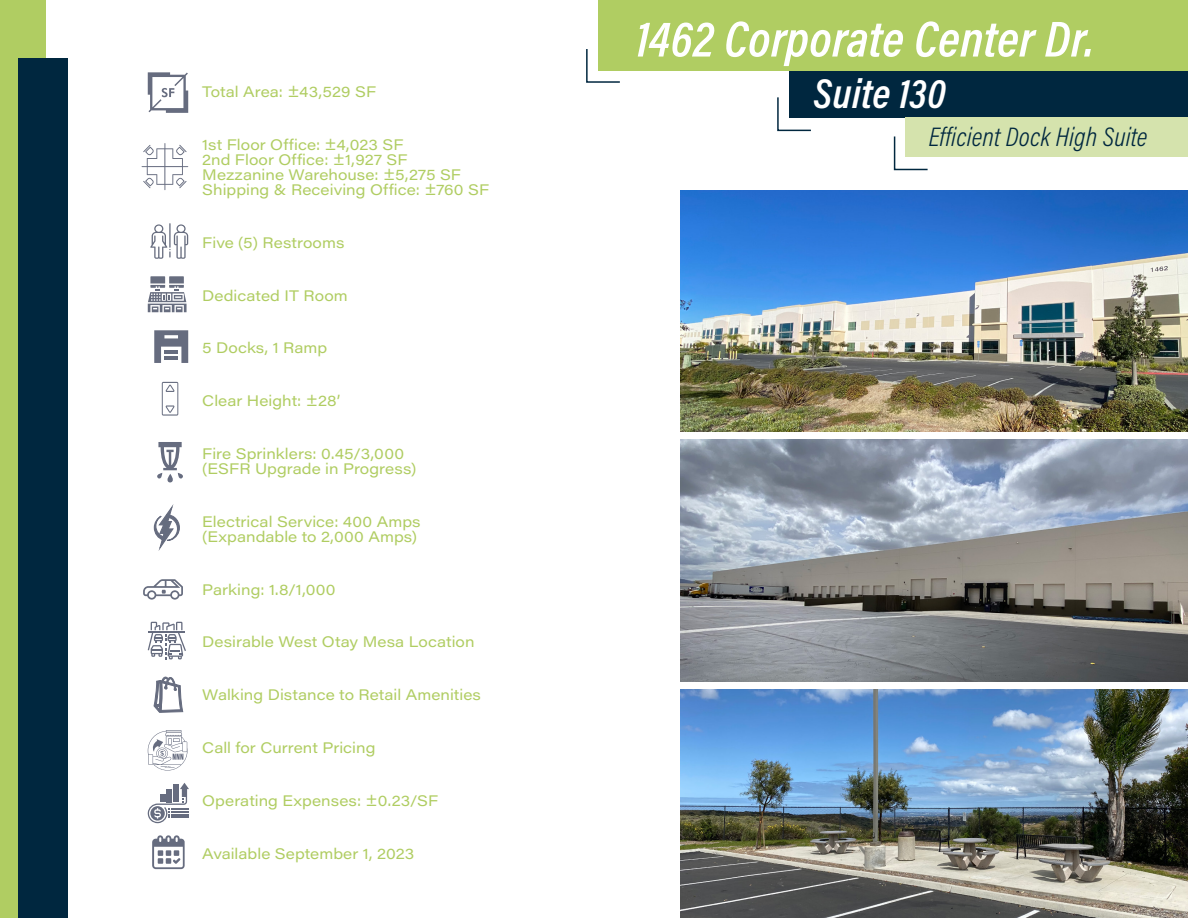
<style>
.page{position:relative;width:1188px;height:918px;background:#fff}
.page>*{position:absolute;margin:0;border:0;box-sizing:border-box;transform-origin:0 0}
.t1{font:italic 600 51px "Acumin Pro Cond";letter-spacing:.005em;color:#fff}
.t2{font:italic 600 42px "Acumin Pro Cond";letter-spacing:.01em;color:#fff}
.t3{font:italic 300 27px "Acumin Pro Cond";letter-spacing:.01em;color:#00273f}
.t4{font:15px/15px "Acumin Pro Wide";letter-spacing:.005em;color:#b0cd62}
</style>
<div class="page">
<div style="left:598px;top:0;width:590px;height:71px;background:#b0cd62"></div>
<svg style="left:586px;top:49px;width:34px;height:34px"></svg>
<div style="left:789px;top:71px;width:399px;height:46px;background:#00273f"></div>
<svg style="left:777px;top:97px;width:35px;height:35px"></svg>
<div style="left:906px;top:117px;width:282px;height:40px;background:#d5e3ad"></div>
<svg style="left:893px;top:135px;width:35px;height:36px"></svg>
<div style="left:0;top:0;width:45px;height:918px;background:#b0cd62"></div>
<div style="left:18px;top:58px;width:50px;height:860px;background:#00273f"></div>
<svg style="left:162px;top:382px;width:16px;height:34px"></svg>
<svg style="left:157px;top:442px;width:26px;height:41px"></svg>
<svg style="left:142px;top:143px;width:46px;height:47px"></svg>
<svg style="left:148px;top:72px;width:40px;height:41px"></svg>
<svg style="left:148px;top:730px;width:40px;height:41px"></svg>
<svg style="left:152px;top:835px;width:33px;height:34px"></svg>
<svg style="left:154px;top:330px;width:34px;height:33px"></svg>
<hr style="left:164px;top:350px;width:14px;height:3px;background:#666c7f">
<hr style="left:164px;top:356px;width:14px;height:4px;background:#666c7f">
<svg style="left:148px;top:783px;width:41px;height:40px"></svg>
<svg style="left:153px;top:504px;width:27px;height:47px"></svg>
<svg style="left:154px;top:677px;width:29px;height:36px"></svg>
<svg style="left:148px;top:622px;width:38px;height:37px"></svg>
<img style="left:681px;top:190px;width:507px;height:241px">
<img style="left:681px;top:440px;width:507px;height:241px">
<img style="left:681px;top:689px;width:507px;height:229px">
<svg style="left:143px;top:579px;width:40px;height:21px"></svg>
<svg style="left:150px;top:223px;width:38px;height:36px"></svg>
<svg style="left:148px;top:276px;width:39px;height:36px"></svg>
<p class="t4" style="left:202px;top:84px;width:175px">Total Area: ±43,529 SF</p>
<p class="t4" style="left:202px;top:136px;width:289px">1st Floor Office: ±4,023 SF<br>2nd Floor Office: ±1,927 SF<br>Mezzanine Warehouse: ±5,275 SF<br>Shipping &amp; Receiving Office: ±760 SF</p>
<p class="t4" style="left:202px;top:234px;width:144px">Five (5) Restrooms</p>
<p class="t4" style="left:202px;top:287px;width:147px">Dedicated IT Room</p>
<p class="t4" style="left:202px;top:340px;width:126px">5 Docks, 1 Ramp</p>
<p class="t4" style="left:202px;top:393px;width:140px">Clear Height: ±28’</p>
<p class="t4" style="left:202px;top:445px;width:215px">Fire Sprinklers: 0.45/3,000 (ESFR Upgrade in Progress)</p>
<p class="t4" style="left:202px;top:513px;width:220px">Electrical Service: 400 Amps (Expandable to 2,000 Amps)</p>
<p class="t4" style="left:202px;top:581px;width:135px">Parking: 1.8/1,000</p>
<p class="t4" style="left:202px;top:634px;width:274px">Desirable West Otay Mesa Location</p>
<p class="t4" style="left:202px;top:687px;width:280px">Walking Distance to Retail Amenities</p>
<p class="t4" style="left:202px;top:739px;width:175px">Call for Current Pricing</p>
<p class="t4" style="left:202px;top:792px;width:238px">Operating Expenses: ±0.23/SF</p>
<p class="t4" style="left:202px;top:845px;width:214px">Available September 1, 2023</p>
<h1 class="t1" style="left:636px;top:5px;width:459px">1462 Corporate Center Dr.</h1>
<h2 class="t2" style="left:814px;top:66px;width:134px">Suite 130</h2>
<h3 class="t3" style="left:929px;top:119px;width:220px">Efficient Dock High Suite</h3>
</div>
